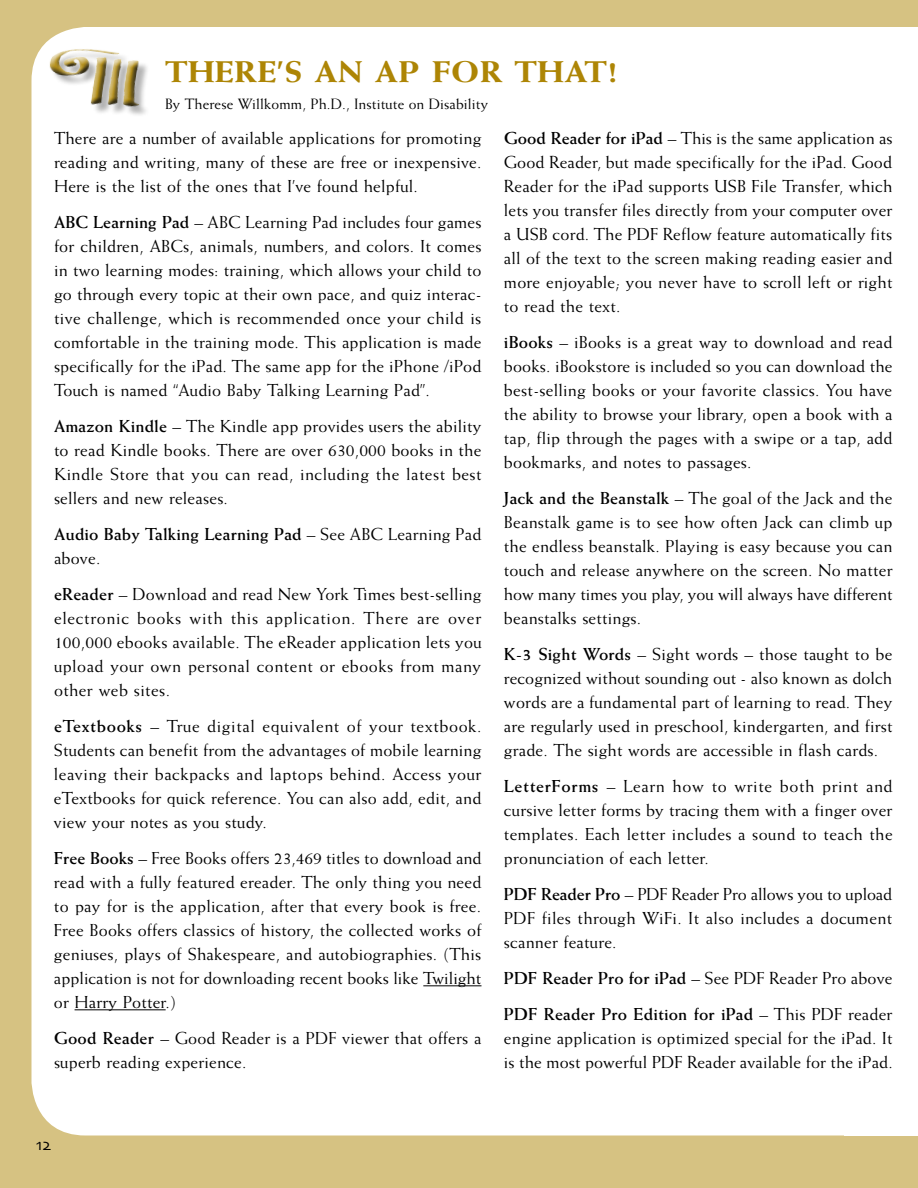
<style>
.page{position:relative;width:918px;height:1188px;background:#d6c282}
.page>*{position:absolute;margin:0;border:0;box-sizing:border-box;transform-origin:0 0}
.t1{font:800 30px "Weiss";color:#ad8505;scale:1.1 1}
.t2{font:17.4px/24px "Weiss";letter-spacing:.01em;color:#000;text-align:justify}
.t3{font:700 17.4px/24px "Weiss";letter-spacing:.01em;color:#000}
.t4{font:16.5px "Skia CC";color:#000}
.t5{font:15px "Weiss";letter-spacing:.005em;color:#000}
.s1{font-weight:700}
.s2{font-weight:400}
</style>
<div class="page">
<div style="left:32px;top:27px;width:886px;height:1109px;background:#fff;border-radius:54px"></div>
<div style="left:844px;top:27px;width:74px;height:1109px;background:#fff"></div>
<svg style="left:40px;top:39px;width:107px;height:75px"></svg>
<hr style="left:423px;top:985px;width:59px;height:1px;background:#000">
<hr style="left:75px;top:1009px;width:91px;height:1px;background:#000">
<h1 class="t1" style="left:165px;top:53px;width:42px">THERE</h1>
<h1 class="t1" style="left:277px;top:53px;width:163px">’S AN AP FOR</h1>
<h1 class="t1" style="left:515px;top:53px;width:43px">THAT</h1>
<h1 class="t1" style="left:607px;top:53px;width:11px">!</h1>
<p class="t5" style="left:165px;top:95px;width:325px">By Therese Willkomm, Ph.D., Institute on Disability</p>
<p class="t2" style="left:54px;top:126px;width:429px">There are a number of available applications for promoting reading and writing, many of these are free or inexpensive.<br>Here is the list of the ones that I’ve found helpful.</p>
<p class="t3" style="left:54px;top:210px;width:13px">ABC</p>
<p class="t2" style="left:504px;top:126px;width:390px"><span class="s1">Good Reader for iPad</span> – This is the same application as Good Reader, but made specifically for the iPad. Good Reader for the iPad supports USB File Transfer, which lets you transfer files directly from your computer over a USB cord. The PDF Reflow feature automatically fits all of the text to the screen making reading easier and more enjoyable; you never have to scroll left or right to read the text.</p>
<p class="t2" style="left:504px;top:330px;width:390px"><span class="s1">iBooks</span> – iBooks is a great way to download and read books. iBookstore is included so you can download the best-selling books or your favorite classics. You have the ability to browse your library, open a book with a tap, flip through the pages with a swipe or a tap, add bookmarks, and notes to passages.</p>
<p class="t2" style="left:504px;top:486px;width:390px"><span class="s1">Jack and the Beanstalk</span> – The goal of the Jack and the Beanstalk game is to see how often Jack can climb up the endless beanstalk. Playing is easy because you can touch and release anywhere on the screen. No matter how many times you play, you will always have different beanstalks settings.</p>
<p class="t2" style="left:504px;top:642px;width:390px"><span class="s1">K-3 Sight Words</span> – Sight words – those taught to be recognized without sounding out - also known as dolch words are a fundamental part of learning to read. They are regularly used in preschool, kindergarten, and first grade. The sight words are accessible in flash cards.</p>
<p class="t2" style="left:504px;top:774px;width:390px"><span class="s1">LetterForms</span> – Learn how to write both print and cursive letter forms by tracing them with a finger over templates. Each letter includes a sound to teach the pronunciation of each letter.</p>
<p class="t2" style="left:504px;top:882px;width:390px"><span class="s1">PDF Reader Pro</span> – PDF Reader Pro allows you to upload PDF files through WiFi. It also includes a document scanner feature.</p>
<p class="t3" style="left:504px;top:960px;width:390px;line-height:36px">PDF Reader Pro for iPad <span class="s2">– See PDF Reader Pro above<br></span>PDF Reader Pro Edition for iPad <span class="s2">– This PDF reader</span></p>
<p class="t2" style="left:504px;top:1026px;width:390px">engine application is optimized special for the iPad. It is the most powerful PDF Reader available for the iPad.</p>
<p class="t2" style="left:54px;top:210px;width:429px;text-indent:39px"><span class="s1">Learning Pad</span> – ABC Learning Pad includes four games for children, ABCs, animals, numbers, and colors. It comes in two learning modes: training, which allows your child to go through every topic at their own pace, and quiz interac&shy;tive challenge, which is recommended once your child is comfortable in the training mode. This application is made specifically for the iPad. The same app for the iPhone /iPod Touch is named “Audio Baby Talking Learning Pad”.</p>
<p class="t2" style="left:54px;top:414px;width:429px"><span class="s1">Amazon Kindle</span> – The Kindle app provides users the ability to read Kindle books. There are over 630,000 books in the Kindle Store that you can read, including the latest best sellers and new releases.</p>
<p class="t3" style="left:54px;top:522px;width:429px">Audio Baby Talking Learning Pad <span class="s2">– See ABC Learning Pad above.</span></p>
<p class="t2" style="left:54px;top:582px;width:429px"><span class="s1">eReader</span> – Download and read New York Times best-selling electronic books with this application. There are over 100,000 ebooks available. The eReader application lets you upload your own personal content or ebooks from many other web sites.</p>
<p class="t2" style="left:54px;top:714px;width:429px"><span class="s1">eTextbooks</span> – True digital equivalent of your textbook.<br>Students can benefit from the advantages of mobile learning leaving their backpacks and laptops behind. Access your eTextbooks for quick reference. You can also add, edit, and view your notes as you study.</p>
<p class="t2" style="left:54px;top:846px;width:429px"><span class="s1">Free Books</span> – Free Books offers 23,469 titles to download and read with a fully featured ereader. The only thing you need to pay for is the application, after that every book is free.<br>Free Books offers classics of history, the collected works of geniuses, plays of Shakespeare, and autobiographies. (This application is not for downloading recent books like Twilight or Harry Potter.)</p>
<p class="t2" style="left:54px;top:1026px;width:429px"><span class="s1">Good Reader</span> – Good Reader is a PDF viewer that offers a superb reading experience.</p>
<p class="t4" style="left:36px;top:1135px;width:16px">12</p>
</div>
